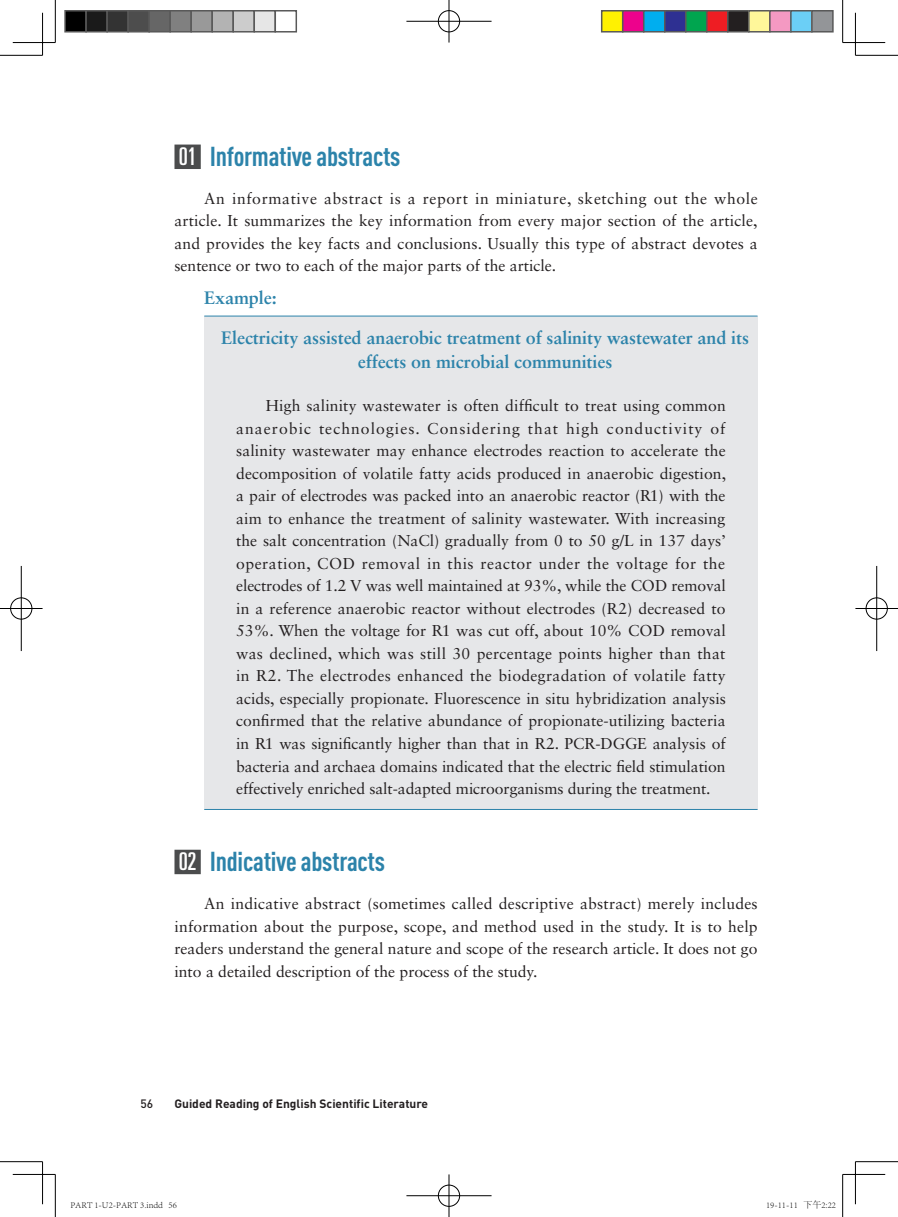
<style>
.page{position:relative;width:898px;height:1217px;background:#fff}
.page>*{position:absolute;margin:0;border:0;box-sizing:border-box;transform-origin:0 0}
._01-二级标{font:700 27px "DIN Cond";letter-spacing:-.01em;color:#2c83aa}
.左加坚线-标{font:700 18px/24px "Sabon LT Std";letter-spacing:-.005em;color:#2c83aa;text-align:center}
.项目号-四级标{font:700 18px "Sabon LT Std";letter-spacing:-.005em;color:#2c83aa}
.白底_文{font:15.75px/22.5px "Sabon LT Std";letter-spacing:-.005em;color:#231f20;text-align:justify}
.正文{font:15.75px/22.5px "Sabon LT Std";color:#231f20;text-align:justify}
.t1{font:700 12px "DIN Pro";color:#231f20}
.t2{font:500 12px "DIN Pro";color:#231f20}
.t3{font:300 9px "Adobe Song Std";color:#000}
.s1{font-family:"Univers";font-weight:400;font-stretch:ultra-condensed;font-size:24.45px;color:#fff}
</style>
<div class="page">
<div style="left:174px;top:144px;width:27px;height:25px;background:#4b4c4d"></div>
<div style="left:174px;top:849px;width:27px;height:25px;background:#4b4c4d"></div>
<div style="left:204px;top:316px;width:553px;height:493px;background:#e6e7e9"></div>
<hr style="left:204px;top:316px;width:553px;height:1px;background:#2c83aa">
<hr style="left:204px;top:808px;width:553px;height:1px;background:#2c83aa">
<hr style="left:0;top:55px;width:43px;height:1px;background:#000">
<hr style="left:855px;top:55px;width:42px;height:1px;background:#000">
<hr style="left:0;top:1161px;width:43px;height:1px;background:#000">
<hr style="left:855px;top:1161px;width:42px;height:1px;background:#000">
<hr style="left:55px;top:0;width:1px;height:43px;background:#000">
<hr style="left:55px;top:1174px;width:1px;height:42px;background:#000">
<hr style="left:842px;top:0;width:1px;height:43px;background:#000">
<hr style="left:842px;top:1174px;width:1px;height:42px;background:#000">
<hr style="left:13px;top:42px;width:42px;height:1px;background:#000">
<hr style="left:842px;top:42px;width:42px;height:1px;background:#000">
<hr style="left:13px;top:1173px;width:42px;height:1px;background:#000">
<hr style="left:842px;top:1173px;width:42px;height:1px;background:#000">
<hr style="left:42px;top:13px;width:1px;height:42px;background:#000">
<hr style="left:42px;top:1161px;width:1px;height:42px;background:#000">
<hr style="left:854px;top:13px;width:1px;height:42px;background:#000">
<hr style="left:854px;top:1161px;width:1px;height:42px;background:#000">
<div style="left:437px;top:10px;width:23px;height:23px;border:2px solid #fff;border-radius:50%"></div>
<hr style="left:406px;top:20px;width:85px;height:2px;background:#fff">
<hr style="left:448px;top:0;width:2px;height:43px;background:#fff">
<div style="left:438px;top:10px;width:21px;height:22px;border:1px solid #000;border-radius:50%"></div>
<hr style="left:406px;top:21px;width:85px;height:1px;background:#000">
<hr style="left:448px;top:0;width:1px;height:43px;background:#000">
<div style="left:437px;top:1183px;width:23px;height:23px;border:2px solid #fff;border-radius:50%"></div>
<hr style="left:406px;top:1194px;width:85px;height:2px;background:#fff">
<hr style="left:448px;top:1174px;width:2px;height:42px;background:#fff">
<div style="left:438px;top:1184px;width:21px;height:22px;border:1px solid #000;border-radius:50%"></div>
<hr style="left:406px;top:1195px;width:85px;height:1px;background:#000">
<hr style="left:448px;top:1174px;width:1px;height:42px;background:#000">
<div style="left:10px;top:596px;width:23px;height:24px;border:2px solid #fff;border-radius:50%"></div>
<hr style="left:0;top:607px;width:43px;height:2px;background:#fff">
<hr style="left:20px;top:566px;width:2px;height:85px;background:#fff">
<div style="left:10px;top:597px;width:22px;height:22px;border:1px solid #000;border-radius:50%"></div>
<hr style="left:0;top:608px;width:43px;height:1px;background:#000">
<hr style="left:21px;top:566px;width:1px;height:85px;background:#000">
<div style="left:864px;top:596px;width:24px;height:24px;border:2px solid #fff;border-radius:50%"></div>
<hr style="left:855px;top:607px;width:42px;height:2px;background:#fff">
<hr style="left:875px;top:566px;width:2px;height:85px;background:#fff">
<div style="left:865px;top:597px;width:22px;height:22px;border:1px solid #000;border-radius:50%"></div>
<hr style="left:855px;top:608px;width:42px;height:1px;background:#000">
<hr style="left:876px;top:566px;width:1px;height:85px;background:#000">
<div style="left:65px;top:11px;width:21px;height:21px;background:#000"></div>
<div style="left:64px;top:10px;width:23px;height:23px;border:2px solid #595959"></div>
<div style="left:86px;top:11px;width:21px;height:21px;background:#1a1a1a"></div>
<div style="left:85px;top:10px;width:23px;height:23px;border:2px solid #595959"></div>
<div style="left:107px;top:11px;width:21px;height:21px;background:#333"></div>
<div style="left:106px;top:10px;width:23px;height:23px;border:2px solid #595959"></div>
<div style="left:128px;top:11px;width:21px;height:21px;background:#4d4d4d"></div>
<div style="left:127px;top:10px;width:23px;height:23px;border:2px solid #595959"></div>
<div style="left:149px;top:11px;width:21px;height:21px;background:#666"></div>
<div style="left:148px;top:10px;width:23px;height:23px;border:2px solid #595959"></div>
<div style="left:170px;top:11px;width:21px;height:21px;background:#808080"></div>
<div style="left:169px;top:10px;width:23px;height:23px;border:2px solid #595959"></div>
<div style="left:191px;top:11px;width:21px;height:21px;background:#999"></div>
<div style="left:190px;top:10px;width:23px;height:23px;border:2px solid #595959"></div>
<div style="left:212px;top:11px;width:21px;height:21px;background:#b3b3b3"></div>
<div style="left:211px;top:10px;width:23px;height:23px;border:2px solid #595959"></div>
<div style="left:233px;top:11px;width:21px;height:21px;background:#ccc"></div>
<div style="left:232px;top:10px;width:23px;height:23px;border:2px solid #595959"></div>
<div style="left:254px;top:11px;width:21px;height:21px;background:#e6e6e6"></div>
<div style="left:253px;top:10px;width:23px;height:23px;border:2px solid #595959"></div>
<div style="left:274px;top:10px;width:23px;height:23px;border:2px solid #595959"></div>
<div style="left:601px;top:11px;width:21px;height:21px;background:#fff101"></div>
<div style="left:600px;top:10px;width:23px;height:23px;border:2px solid #595959"></div>
<div style="left:622px;top:11px;width:21px;height:21px;background:#ed028c"></div>
<div style="left:621px;top:10px;width:23px;height:23px;border:2px solid #595959"></div>
<div style="left:643px;top:11px;width:21px;height:21px;background:#00aeef"></div>
<div style="left:642px;top:10px;width:23px;height:23px;border:2px solid #595959"></div>
<div style="left:664px;top:11px;width:21px;height:21px;background:#2e3092"></div>
<div style="left:663px;top:10px;width:23px;height:23px;border:2px solid #595959"></div>
<div style="left:685px;top:11px;width:21px;height:21px;background:#00a54f"></div>
<div style="left:684px;top:10px;width:23px;height:23px;border:2px solid #595959"></div>
<div style="left:706px;top:11px;width:21px;height:21px;background:#ee1d23"></div>
<div style="left:705px;top:10px;width:23px;height:23px;border:2px solid #595959"></div>
<div style="left:727px;top:11px;width:21px;height:21px;background:#231f20"></div>
<div style="left:726px;top:10px;width:23px;height:23px;border:2px solid #595959"></div>
<div style="left:748px;top:11px;width:21px;height:21px;background:#fff79a"></div>
<div style="left:747px;top:10px;width:23px;height:23px;border:2px solid #595959"></div>
<div style="left:769px;top:11px;width:21px;height:21px;background:#f499c2"></div>
<div style="left:768px;top:10px;width:23px;height:23px;border:2px solid #595959"></div>
<div style="left:790px;top:11px;width:21px;height:21px;background:#6bcff6"></div>
<div style="left:789px;top:10px;width:23px;height:23px;border:2px solid #595959"></div>
<div style="left:811px;top:11px;width:21px;height:21px;background:#939598"></div>
<div style="left:810px;top:10px;width:23px;height:23px;border:2px solid #595959"></div>
<p class="_01-二级标" style="left:179px;top:140px;width:223px"><span class="s1">01</span> Informative abstracts</p>
<p class="正文" style="left:174px;top:187px;width:584px;text-indent:30px">An informative abstract is a report in miniature, sketching out the whole article. It summarizes the key information from every major section of the article, and provides the key facts and conclusions. Usually this type of abstract devotes a sentence or two to each of the major parts of the article.</p>
<p class="项目号-四级标" style="left:204px;top:287px;width:74px">Example:</p>
<p class="左加坚线-标" style="left:221px;top:325px;width:529px">Electricity assisted anaerobic treatment of salinity wastewater and its effects on microbial communities</p>
<p class="白底_文" style="left:236px;top:394px;width:491px;text-indent:30px">High salinity wastewater is often difficult to treat using common anaerobic technologies. Considering that high conductivity of salinity wastewater may enhance electrodes reaction to accelerate the decomposition of volatile fatty acids produced in anaerobic digestion, a pair of electrodes was packed into an anaerobic reactor (R1) with the aim to enhance the treatment of salinity wastewater. With increasing the salt concentration (NaCl) gradually from 0 to 50 g/L in 137 days’ operation, COD removal in this reactor under the voltage for the electrodes of 1.2 V was well maintained at 93%, while the COD removal in a reference anaerobic reactor without electrodes (R2) decreased to 53%. When the voltage for R1 was cut off, about 10% COD removal was declined, which was still 30 percentage points higher than that in R2. The electrodes enhanced the biodegradation of volatile fatty acids, especially propionate. Fluorescence in situ hybridization analysis confirmed that the relative abundance of propionate-utilizing bacteria in R1 was significantly higher than that in R2. PCR-DGGE analysis of bacteria and archaea domains indicated that the electric field stimulation effectively enriched salt-adapted microorganisms during the treatment.</p>
<p class="_01-二级标" style="left:179px;top:845px;width:208px"><span class="s1">02</span> Indicative abstracts</p>
<p class="正文" style="left:174px;top:891px;width:584px;text-indent:30px">An indicative abstract (sometimes called descriptive abstract) merely includes information about the purpose, scope, and method used in the study. It is to help readers understand the general nature and scope of the research article. It does not go into a detailed description of the process of the study.</p>
<p class="t2" style="left:140px;top:1095px;width:14px">56</p>
<p class="t1" style="left:174px;top:1095px;width:255px">Guided Reading of English Scientific Literature</p>
<p class="t3" style="left:70px;top:1199px;width:108px">PART 1-U2-PART 3.indd 56</p>
<p class="t3" style="left:765px;top:1199px;width:71px">19-11-11 下午2:22</p>
</div>
